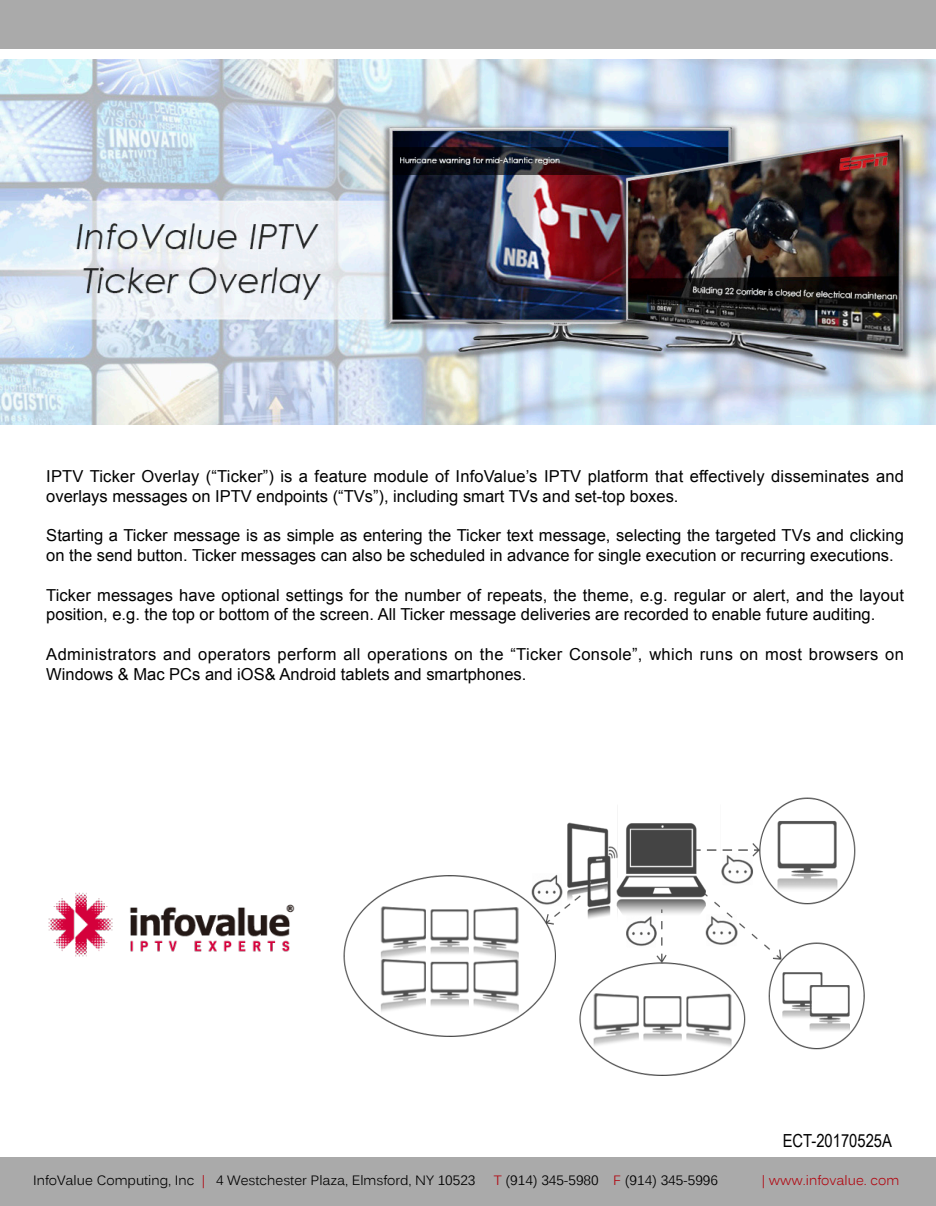
<style>
.page{position:relative;width:936px;height:1206px;background:#fff}
.page>*{position:absolute;margin:0;border:0;box-sizing:border-box;transform-origin:0 0}
.t1{font:18px "Arial Narrow";color:#000}
.t2{font:16.5px/19.8px "Arial";color:#000}
.t3{font:16.5px/19.8px "Arial";letter-spacing:.02em;color:#000}
.t4{font:13.5px "Kalinga";color:#000}
.t5{font:13.5px "Kalinga";color:#b10812}
.s1{color:#b10812}
</style>
<div class="page">
<div style="left:0;top:0;width:935px;height:48px;background:#aaa"></div>
<div style="left:0;top:1157px;width:935px;height:48px;background:#aaa"></div>
<img style="left:0;top:60px;width:935px;height:364px">
<img style="left:48px;top:892px;width:246px;height:65px">
<img style="left:343px;top:797px;width:522px;height:279px">
<p class="t2" style="left:46px;top:466px;width:858px">IPTV Ticker Overlay (“Ticker”) is a feature module of InfoValue’s IPTV platform that effectively disseminates and overlays messages on IPTV endpoints (“TVs”), including smart TVs and set-top boxes.</p>
<p class="t2" style="left:46px;top:525px;width:858px">Starting a Ticker message is as simple as entering the Ticker text message, selecting the targeted TVs and clicking on the send button. Ticker messages can also be scheduled in advance for single execution or recurring executions.</p>
<p class="t2" style="left:46px;top:585px;width:858px">Ticker messages have optional settings for the number of repeats, the theme, e.g. regular or alert, and the layout position, e.g. the top or bottom of the screen. All Ticker message deliveries are recorded to enable future auditing.</p>
<p class="t3" style="left:46px;top:644px;width:858px">Administrators and operators perform all operations on the “Ticker Console”, which runs on most browsers on<br>Windows &amp; Mac PCs and iOS&amp; Android tablets and smartphones.</p>
<p class="t1" style="left:782px;top:1127px;width:111px">ECT-20170525A</p>
<p class="t4" style="left:33px;top:1170px;width:443px">InfoValue Computing, Inc <span class="s1">|</span> 4 Westchester Plaza, Elmsford, NY 10523</p>
<p class="t4" style="left:493px;top:1170px;width:225px"><span class="s1">T</span> (914) 345-5980 <span class="s1">F</span> (914) 345-5996</p>
<p class="t5" style="left:761px;top:1170px;width:139px">| www.infovalue. com</p>
</div>
